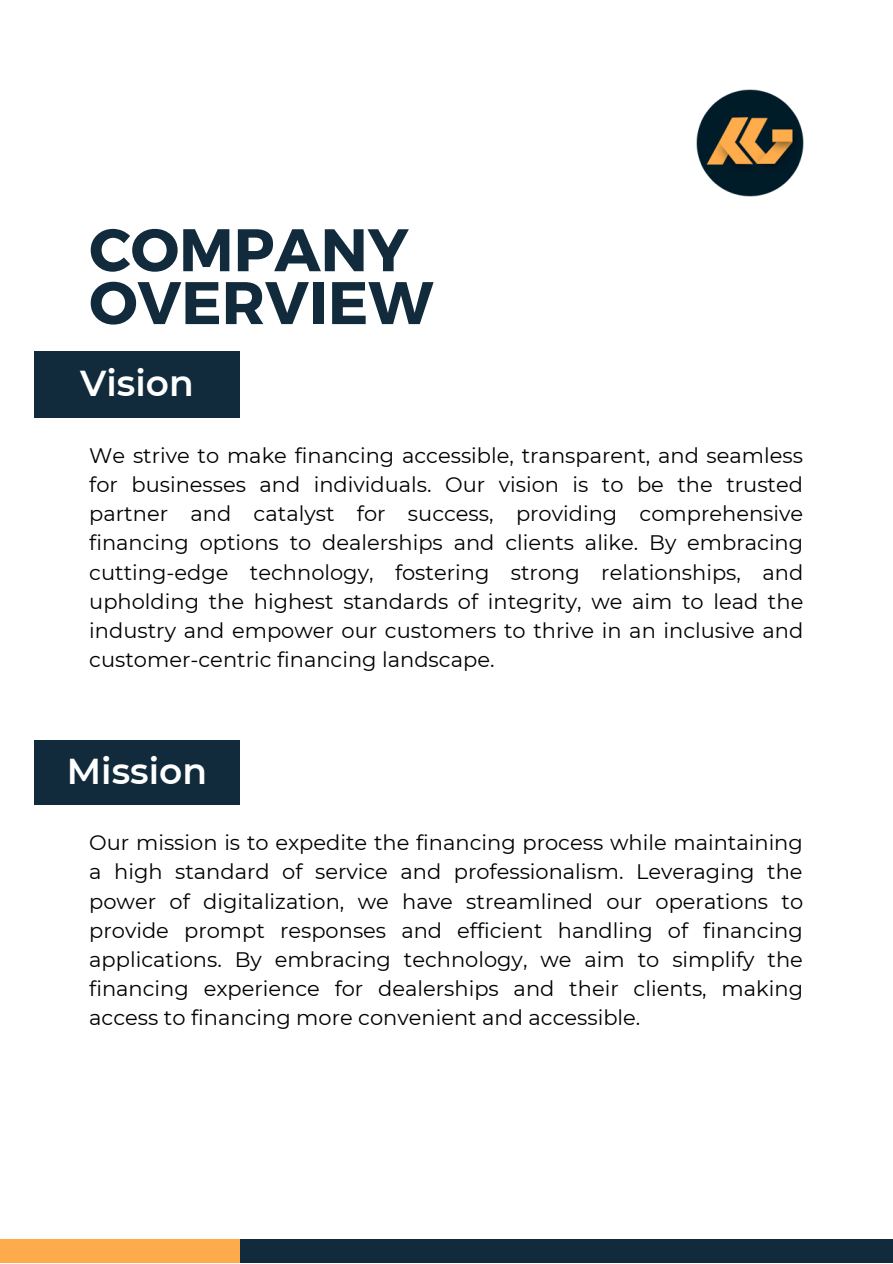
<style>
.page{position:relative;width:893px;height:1264px;background:#fff}
.page>*{position:absolute;margin:0;border:0;box-sizing:border-box;transform-origin:0 0}
.t1{font:700 60px/52.8px "Montserrat";color:#112b3c}
.t2{font:600 36px "Montserrat";color:#fff}
.t3{font:21px/29.2px "Montserrat";color:#000;text-align:justify}
</style>
<div class="page">
<div style="left:34px;top:740px;width:206px;height:64px;background:#112b3c"></div>
<div style="left:34px;top:351px;width:206px;height:66px;background:#112b3c"></div>
<img style="left:697px;top:89px;width:106px;height:107px">
<div style="left:226px;top:1239px;width:666px;height:23px;background:#112b3c"></div>
<div style="left:0;top:1239px;width:240px;height:23px;background:#fdab4b"></div>
<p class="t1" style="left:89px;top:220px;width:345px">COMPANY<br>OVERVIEW</p>
<p class="t2" style="left:80px;top:361px;width:115px">Vision</p>
<p class="t3" style="left:89px;top:440px;width:715px">We strive to make financing accessible, transparent, and seamless for businesses and individuals. Our vision is to be the trusted partner and catalyst for success, providing comprehensive financing options to dealerships and clients alike. By embracing cutting-edge technology, fostering strong relationships, and upholding the highest standards of integrity, we aim to lead the industry and empower our customers to thrive in an inclusive and customer-centric financing landscape.</p>
<p class="t2" style="left:67px;top:749px;width:141px">Mission</p>
<p class="t3" style="left:89px;top:827px;width:715px">Our mission is to expedite the financing process while maintaining a high standard of service and professionalism. Leveraging the power of digitalization, we have streamlined our operations to provide prompt responses and efficient handling of financing applications. By embracing technology, we aim to simplify the financing experience for dealerships and their clients, making access to financing more convenient and accessible.</p>
</div>
